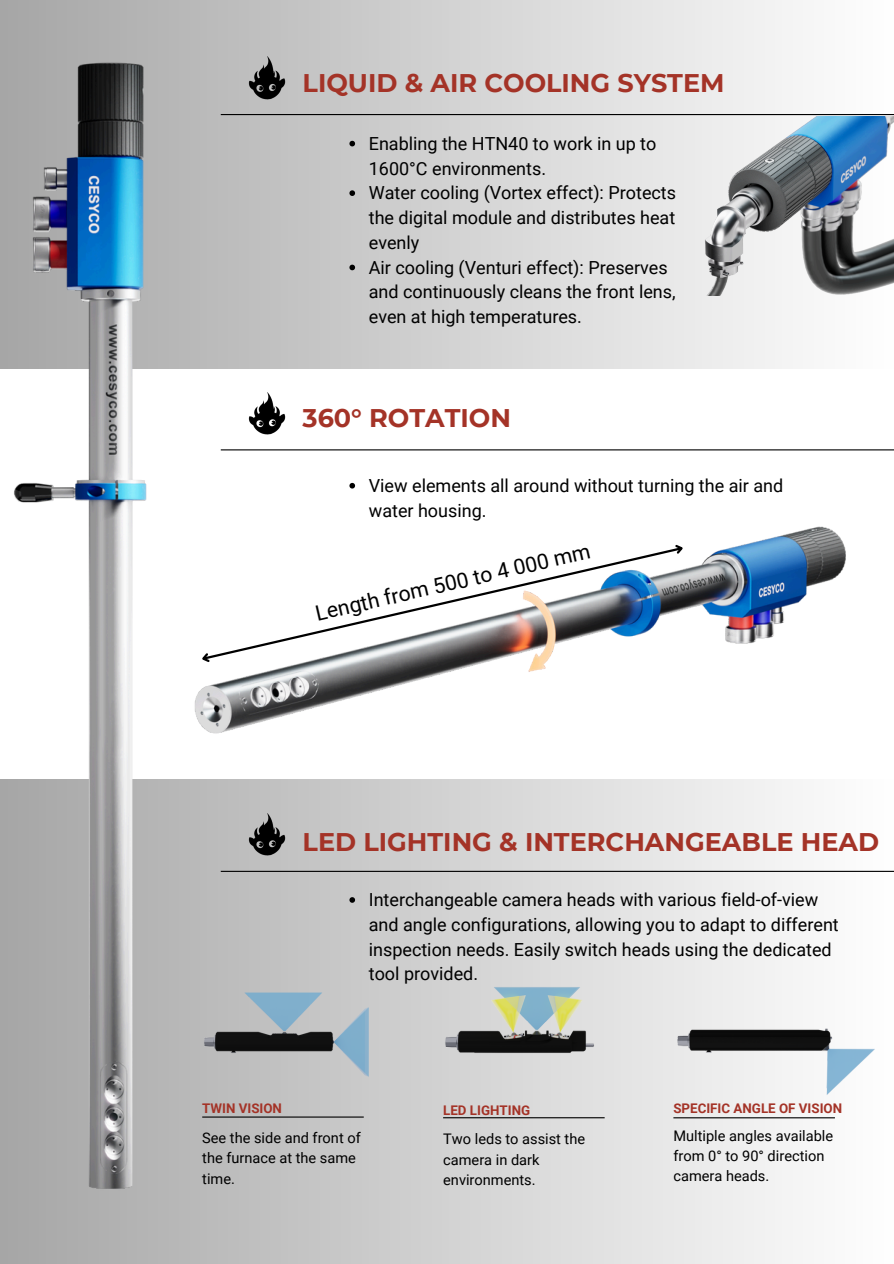
<style>
.page{position:relative;width:894px;height:1264px;background:#fff}
.page>*{position:absolute;margin:0;border:0;box-sizing:border-box;transform-origin:0 0}
.t1{font:700 25.5px "Montserrat";color:#a43327}
.t2{font:21.3px "Roboto";color:#000}
.t3{font:18px/24.8px "Roboto";color:#000}
.t4{font:14.55px/20.2px "Roboto";color:#000}
.t5{font:700 13.35px "Roboto";color:#a43327}
</style>
<div class="page">
<div style="left:0;top:0;width:893px;height:1263px;background:linear-gradient(to right,#a6a6a6,#fefefe)"></div>
<div style="left:0;top:369px;width:893px;height:409px;background:#fff"></div>
<hr style="left:221px;top:114px;width:672px;height:1px;background:#000">
<img style="left:245px;top:54px;width:49px;height:48px">
<svg style="left:349px;top:483px;width:6px;height:5px"></svg>
<hr style="left:221px;top:449px;width:672px;height:1px;background:#000">
<svg style="left:349px;top:897px;width:6px;height:5px"></svg>
<hr style="left:221px;top:870px;width:672px;height:2px;background:#000">
<img style="left:221px;top:976px;width:160px;height:107px">
<img style="left:398px;top:976px;width:247px;height:83px">
<img style="left:662px;top:1007px;width:214px;height:92px">
<hr style="left:202px;top:1116px;width:161px;height:1px;background:#000">
<hr style="left:673px;top:1117px;width:161px;height:1px;background:#000">
<hr style="left:443px;top:1117px;width:161px;height:1px;background:#000">
<svg style="left:349px;top:141px;width:6px;height:5px"></svg>
<svg style="left:349px;top:190px;width:6px;height:6px"></svg>
<svg style="left:349px;top:265px;width:6px;height:5px"></svg>
<img style="left:248px;top:392px;width:38px;height:43px">
<img style="left:245px;top:810px;width:49px;height:49px">
<img style="left:221px;top:526px;width:625px;height:207px">
<svg style="left:221px;top:545px;width:463px;height:116px"></svg>
<svg style="left:672px;top:541px;width:14px;height:15px"></svg>
<img style="left:0;top:54px;width:221px;height:1155px">
<img style="left:662px;top:116px;width:231px;height:179px">
<p class="t1" style="left:302px;top:67px;width:423px">LIQUID &amp; AIR COOLING SYSTEM</p>
<p class="t3" style="left:369px;top:131px;width:289px">Enabling the HTN40 to work in up to<br>1600°C environments.</p>
<h1 class="t3" style="left:369px;top:181px;width:309px;text-align:justify">Water cooling (Vortex effect): Protects the digital module and distributes heat evenly</h1>
<p class="t3" style="left:369px;top:255px;width:308px">Air cooling (Venturi effect): Preserves and continuously cleans the front lens, even at high temperatures.</p>
<p class="t1" style="left:302px;top:402px;width:210px">360° ROTATION</p>
<h1 class="t3" style="left:369px;top:473px;width:416px">View elements all around without turning the air and water housing.</h1>
<p class="t2" style="left:313px;top:602px;width:283px;rotate:-13deg">Length from 500 to 4 000 mm</p>
<p class="t1" style="left:302px;top:826px;width:578px">LED LIGHTING &amp; INTERCHANGEABLE HEAD</p>
<p class="t3" style="left:369px;top:887px;width:471px">Interchangeable camera heads with various field-of-view and angle configurations, allowing you to adapt to different inspection needs. Easily switch heads using the dedicated tool provided.</p>
<h1 class="t5" style="left:202px;top:1101px;width:81px">TWIN VISION</h1>
<p class="t5" style="left:443px;top:1102px;width:88px">LED LIGHTING</p>
<p class="t5" style="left:673px;top:1101px;width:170px">SPECIFIC ANGLE OF VISION</p>
<p class="t4" style="left:202px;top:1128px;width:160px">See the side and front of the furnace at the same time.</p>
<h2 class="t4" style="left:443px;top:1129px;width:143px">Two leds to assist the camera in dark environments.</h2>
<p class="t4" style="left:673px;top:1126px;width:161px;line-height:19.6px">Multiple angles available from 0° to 90° direction camera heads.</p>
</div>
